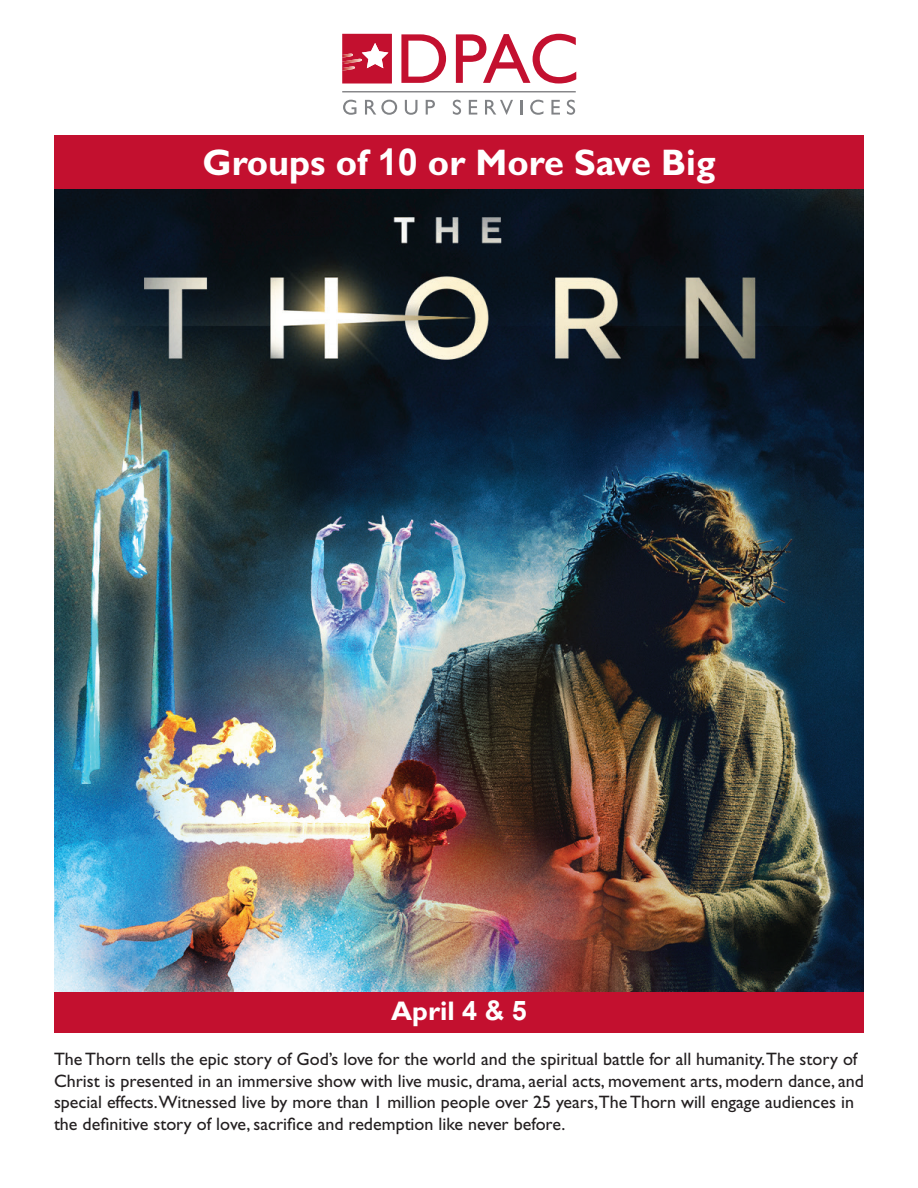
<style>
.page{position:relative;width:918px;height:1188px;background:#fff}
.page>*{position:absolute;margin:0;border:0;box-sizing:border-box;transform-origin:0 0}
.t1{font:700 37.05px "Gill Sans Std";color:#fff}
.t2{font:700 27px "Gill Sans Std";color:#fff}
.t3{font:18px/21.6px "Gill Sans Std";color:#231f20}
.s1{font-family:"Arial"}
</style>
<div class="page">
<img style="left:54px;top:189px;width:810px;height:803px">
<hr style="left:342px;top:91px;width:234px;height:1px;background:#636366">
<svg style="left:343px;top:100px;width:13px;height:15px"></svg>
<svg style="left:365px;top:100px;width:32px;height:15px"></svg>
<svg style="left:405px;top:100px;width:12px;height:15px"></svg>
<svg style="left:426px;top:100px;width:9px;height:15px"></svg>
<svg style="left:453px;top:100px;width:8px;height:15px"></svg>
<svg style="left:469px;top:100px;width:8px;height:15px"></svg>
<svg style="left:485px;top:100px;width:28px;height:15px"></svg>
<svg style="left:520px;top:100px;width:2px;height:15px"></svg>
<svg style="left:530px;top:100px;width:13px;height:15px"></svg>
<svg style="left:551px;top:100px;width:9px;height:15px"></svg>
<svg style="left:567px;top:100px;width:8px;height:15px"></svg>
<svg style="left:401px;top:34px;width:45px;height:49px"></svg>
<svg style="left:456px;top:34px;width:120px;height:50px"></svg>
<svg style="left:342px;top:34px;width:50px;height:50px;background:#cc364f"></svg>
<div style="left:54px;top:135px;width:810px;height:54px;background:#c3102f"></div>
<div style="left:54px;top:992px;width:810px;height:41px;background:#c3102f"></div>
<h1 class="t1" style="left:202px;top:141px;width:515px">Groups of <span class="s1">10</span> or More Save Big</h1>
<h2 class="t2" style="left:391px;top:995px;width:137px">April <span class="s1">4 &amp; 5</span></h2>
<p class="t3" style="left:54px;top:1049px;width:812px">The Thorn tells the epic story of God’s love for the world and the spiritual battle for all humanity.The story of Christ is presented in an immersive show with live music, drama, aerial acts, movement arts, modern dance, and special effects.Witnessed live by more than 1 million people over 25 years,The Thorn will engage audiences in the definitive story of love, sacrifice and redemption like never before.</p>
</div>
